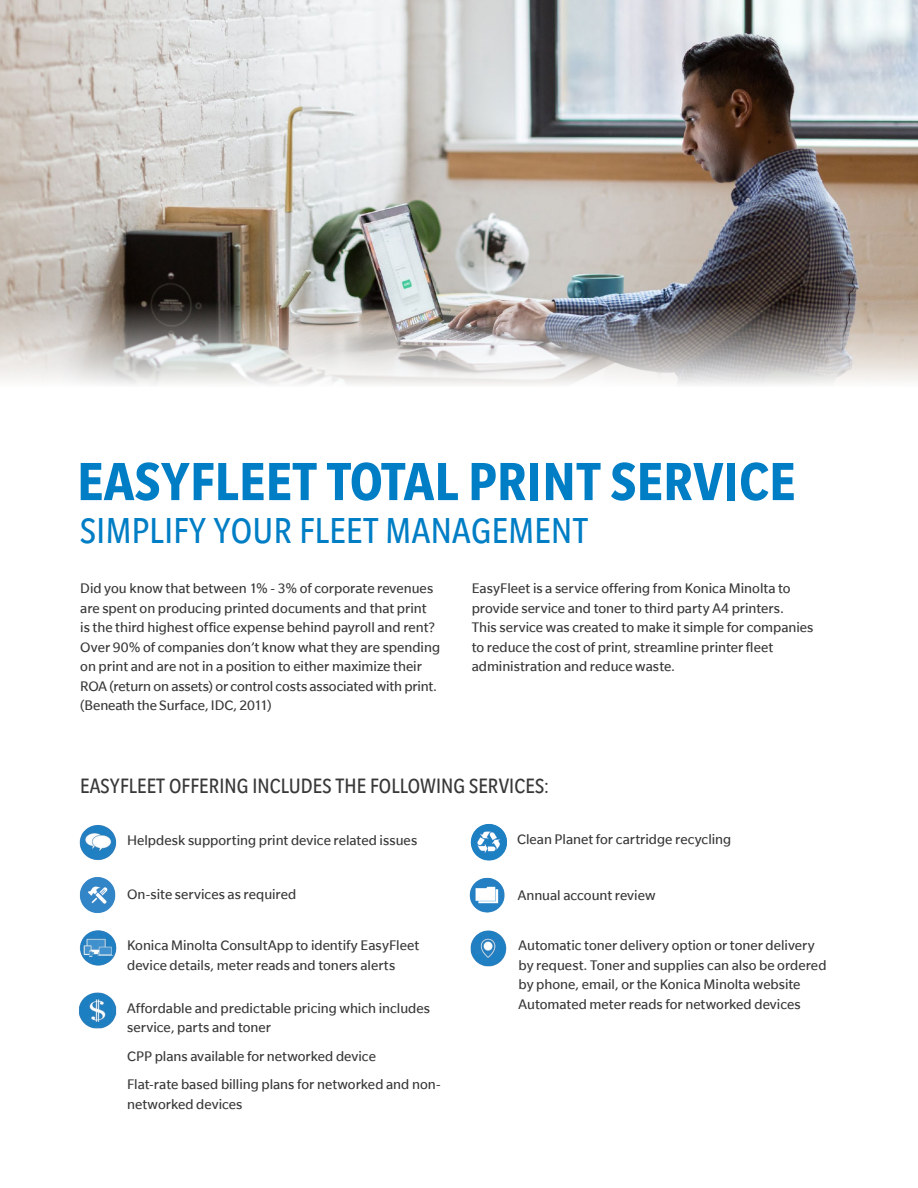
<style>
.page{position:relative;width:918px;height:1188px;background:#fff}
.page>*{position:absolute;margin:0;border:0;box-sizing:border-box;transform-origin:0 0}
.t1{font:700 condensed 58.5px "Slate";letter-spacing:.01em;color:#007ec5}
.t2{font:condensed 39px "Slate";letter-spacing:.01em;color:#007ec5}
.subhead{font:condensed 22.5px "Slate";letter-spacing:.005em;color:#383839}
.body{font:15px/19.5px "Slate";color:#383839}
</style>
<div class="page">
<img style="left:0;top:0;width:918px;height:302px">
<img style="left:470px;top:824px;width:37px;height:37px">
<img style="left:79px;top:825px;width:38px;height:36px">
<img style="left:79px;top:877px;width:37px;height:36px">
<img style="left:80px;top:930px;width:37px;height:36px">
<img style="left:79px;top:992px;width:38px;height:37px">
<img style="left:469px;top:877px;width:36px;height:36px">
<img style="left:470px;top:930px;width:37px;height:37px">
<img style="left:0;top:302px;width:918px;height:83px">
<p class="t1" style="left:77px;top:451px;width:720px">EASYFLEET TOTAL PRINT SERVICE</p>
<p class="t2" style="left:80px;top:511px;width:509px">SIMPLIFY YOUR FLEET MANAGEMENT</p>
<p class="body" style="left:80px;top:579px;width:361px">Did you know that between 1% - 3% of corporate revenues are spent on producing printed documents and that print<br>is the third highest office expense behind payroll and rent?<br>Over 90% of companies don’t know what they are spending on print and are not in a position to either maximize their ROA (return on assets) or control costs associated with print. (Beneath the Surface, IDC, 2011)</p>
<p class="body" style="left:472px;top:579px;width:343px">EasyFleet is a service offering from Konica Minolta to provide service and toner to third party A4 printers.<br>This service was created to make it simple for companies to reduce the cost of print, streamline printer fleet administration and reduce waste.</p>
<p class="subhead" style="left:80px;top:774px;width:470px">EASYFLEET OFFERING INCLUDES THE FOLLOWING SERVICES:</p>
<p class="body" style="left:127px;top:830px;width:292px">Helpdesk supporting print device related issues</p>
<p class="body" style="left:517px;top:830px;width:216px">Clean Planet for cartridge recycling</p>
<p class="body" style="left:127px;top:885px;width:171px">On-site services as required</p>
<p class="body" style="left:518px;top:886px;width:139px">Annual account review</p>
<p class="body" style="left:127px;top:936px;width:294px">Konica Minolta ConsultApp to identify EasyFleet device details, meter reads and toners alerts</p>
<p class="body" style="left:127px;top:998px;width:304px">Affordable and predictable pricing which includes service, parts and toner</p>
<p class="body" style="left:127px;top:1046px;width:250px">CPP plans available for networked device</p>
<p class="body" style="left:127px;top:1075px;width:315px">Flat-rate based billing plans for networked and non&shy;networked devices</p>
<p class="body" style="left:519px;top:936px;width:309px">Automatic toner delivery option or toner delivery by request. Toner and supplies can also be ordered by phone, email, or the Konica Minolta website Automated meter reads for networked devices</p>
</div>
